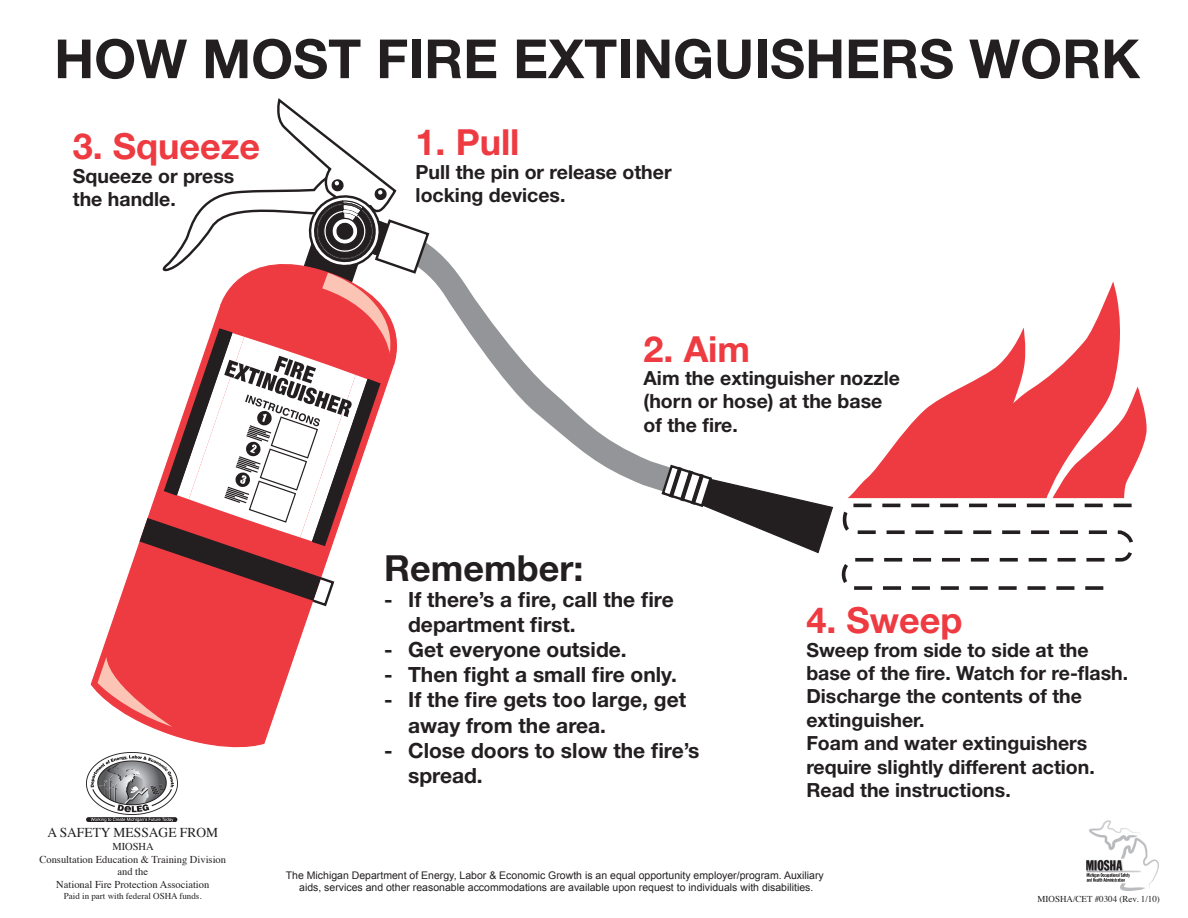
<style>
.page{position:relative;width:1188px;height:918px;background:#fff}
.page>*{position:absolute;margin:0;border:0;box-sizing:border-box;transform-origin:0 0}
.t1{font:700 54px "Helvetica Neue";color:#231f20}
.t2{font:700 36px "Helvetica Neue";color:#ee3a41}
.t3{font:700 36px "Helvetica Neue";color:#231f20}
.t4{font:700 21px/25.2px "Helvetica Neue";color:#231f20}
.t5{font:700 19.5px/23.4px "Helvetica Neue";color:#231f20}
.t6{font:13.5px "Times";color:#231f20}
.t7{font:10.5px/12.6px "Arial";color:#231f20;text-align:center}
.t8{font:10.5px/12.6px "Times";color:#231f20;text-align:center}
.t9{font:9px "Times";color:#231f20}
</style>
<div class="page">
<svg style="left:431px;top:246px;width:229px;height:245px"></svg>
<svg style="left:90px;top:543px;width:221px;height:205px"></svg>
<svg style="left:98px;top:657px;width:74px;height:70px;background:#f26f71"></svg>
<svg style="left:139px;top:100px;width:292px;height:508px"></svg>
<svg style="left:964px;top:281px;width:156px;height:105px"></svg>
<svg style="left:660px;top:386px;width:487px;height:204px"></svg>
<img style="left:87px;top:752px;width:90px;height:70px">
<img style="left:1086px;top:821px;width:72px;height:69px">
<h1 class="t1" style="left:54px;top:26px;width:1087px">HOW MOST FIRE EXTINGUISHERS WORK</h1>
<h2 class="t2" style="left:73px;top:124px;width:189px">3. Squeeze</h2>
<p class="t5" style="left:73px;top:163px;width:163px">Squeeze or press the handle.</p>
<h2 class="t2" style="left:416px;top:120px;width:105px">1. Pull</h2>
<p class="t5" style="left:416px;top:160px;width:257px">Pull the pin or release other locking devices.</p>
<h2 class="t2" style="left:644px;top:327px;width:108px">2. Aim</h2>
<p class="t5" style="left:644px;top:366px;width:258px">Aim the extinguisher nozzle (horn or hose) at the base of the fire.</p>
<h2 class="t3" style="left:384px;top:546px;width:201px">Remember:</h2>
<p class="t4" style="left:408px;top:586px;width:267px;text-indent:-24px">- If there’s a fire, call the fire department first.</p>
<p class="t4" style="left:384px;top:636px;width:244px">- Get everyone outside.</p>
<p class="t4" style="left:384px;top:662px;width:294px">- Then fight a small fire only.</p>
<p class="t4" style="left:408px;top:687px;width:280px;text-indent:-24px">- If the fire gets too large, get away from the area.</p>
<p class="t4" style="left:408px;top:737px;width:293px;text-indent:-24px">- Close doors to slow the fire’s spread.</p>
<h2 class="t2" style="left:806px;top:598px;width:158px">4. Sweep</h2>
<p class="t5" style="left:806px;top:637px;width:323px">Sweep from side to side at the base of the fire. Watch for re-flash.<br>Discharge the contents of the extinguisher.<br>Foam and water extinguishers require slightly different action.<br>Read the instructions.</p>
<p class="t6" style="left:47px;top:820px;width:172px">A SAFETY MESSAGE FROM</p>
<p class="t8" style="left:39px;top:839px;width:188px">MIOSHA<br>Consultation Education &amp; Training Division and the<br>National Fire Protection Association</p>
<p class="t9" style="left:64px;top:887px;width:139px">Paid in part with federal OSHA funds.</p>
<p class="t9" style="left:1038px;top:891px;width:124px">MIOSHA/CET #0304 (Rev. 1/10)</p>
<p class="t7" style="left:286px;top:869px;width:539px">The Michigan Department of Energy, Labor &amp; Economic Growth is an equal opportunity employer/program. Auxiliary aids, services and other reasonable accommodations are available upon request to individuals with disabilities.</p>
</div>
